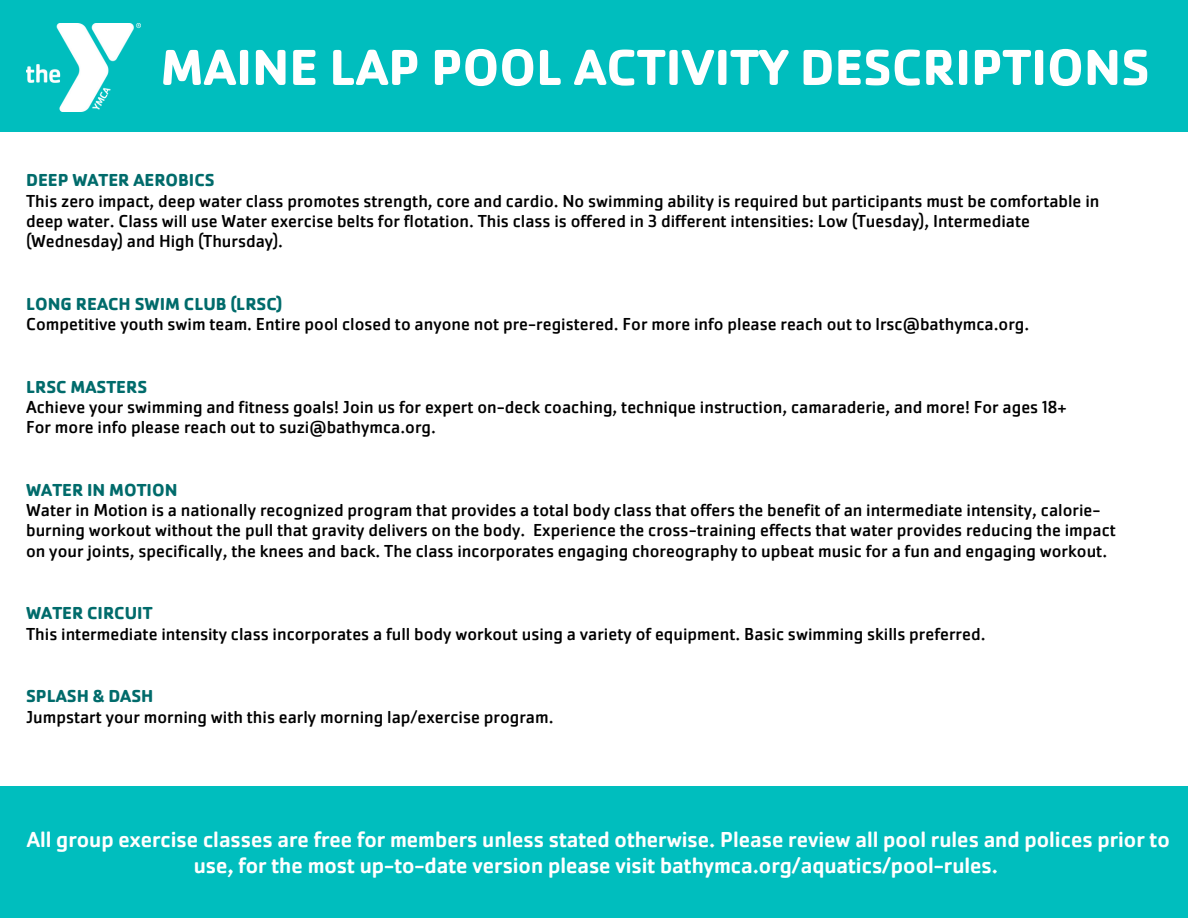
<style>
.page{position:relative;width:1188px;height:918px;background:#fff}
.page>*{position:absolute;margin:0;border:0;box-sizing:border-box;transform-origin:0 0}
.t1{font:700 52.5px "Cachet Pro";color:#fff}
.t2{font:500 22.5px/25.8px "Cachet Pro";color:#fff;text-align:center}
.t3{font:18px/20.2px "Cachet Pro";color:#000}
.s1{font-weight:700;color:#006b6b}
</style>
<div class="page">
<div style="left:0;top:0;width:1188px;height:131px;background:#00bebe"></div>
<img style="left:26px;top:24px;width:115px;height:88px">
<div style="left:0;top:787px;width:1188px;height:131px;background:#00bebe"></div>
<h3 class="t1" style="left:160px;top:34px;width:991px">MAINE LAP POOL ACTIVITY DESCRIPTIONS</h3>
<h3 class="t3" style="left:26px;top:170px;width:1075px"><span class="s1">DEEP WATER AEROBICS<br></span>This zero impact, deep water class promotes strength, core and cardio. No swimming ability is required but participants must be comfortable in deep water. Class will use Water exercise belts for flotation. This class is offered in 3 different intensities: Low (Tuesday), Intermediate (Wednesday) and High (Thursday).</h3>
<h3 class="t3" style="left:26px;top:294px;width:1005px"><span class="s1">LONG REACH SWIM CLUB (LRSC)<br></span>Competitive youth swim team. Entire pool closed to anyone not pre-registered. For more info please reach out to lrsc@bathymca.org.</h3>
<h3 class="t3" style="left:26px;top:377px;width:1042px"><span class="s1">LRSC MASTERS<br></span>Achieve your swimming and fitness goals! Join us for expert on-deck coaching, technique instruction, camaraderie, and more! For ages 18+<br>For more info please reach out to suzi@bathymca.org.</h3>
<h3 class="t3" style="left:26px;top:480px;width:1091px"><span class="s1">WATER IN MOTION<br></span>Water in Motion is a nationally recognized program that provides a total body class that offers the benefit of an intermediate intensity, calorie&shy;burning workout without the pull that gravity delivers on the body. Experience the cross-training effects that water provides reducing the impact on your joints, specifically, the knees and back. The class incorporates engaging choreography to upbeat music for a fun and engaging workout.</h3>
<h3 class="t3" style="left:26px;top:603px;width:961px"><span class="s1">WATER CIRCUIT<br></span>This intermediate intensity class incorporates a full body workout using a variety of equipment. Basic swimming skills preferred.</h3>
<p class="t3" style="left:26px;top:686px;width:529px"><span class="s1">SPLASH &amp; DASH<br></span>Jumpstart your morning with this early morning lap/exercise program.</p>
<h2 class="t2" style="left:27px;top:826px;width:1145px">All group exercise classes are free for members unless stated otherwise. Please review all pool rules and polices prior to use, for the most up-to-date version please visit bathymca.org/aquatics/pool-rules.</h2>
</div>
